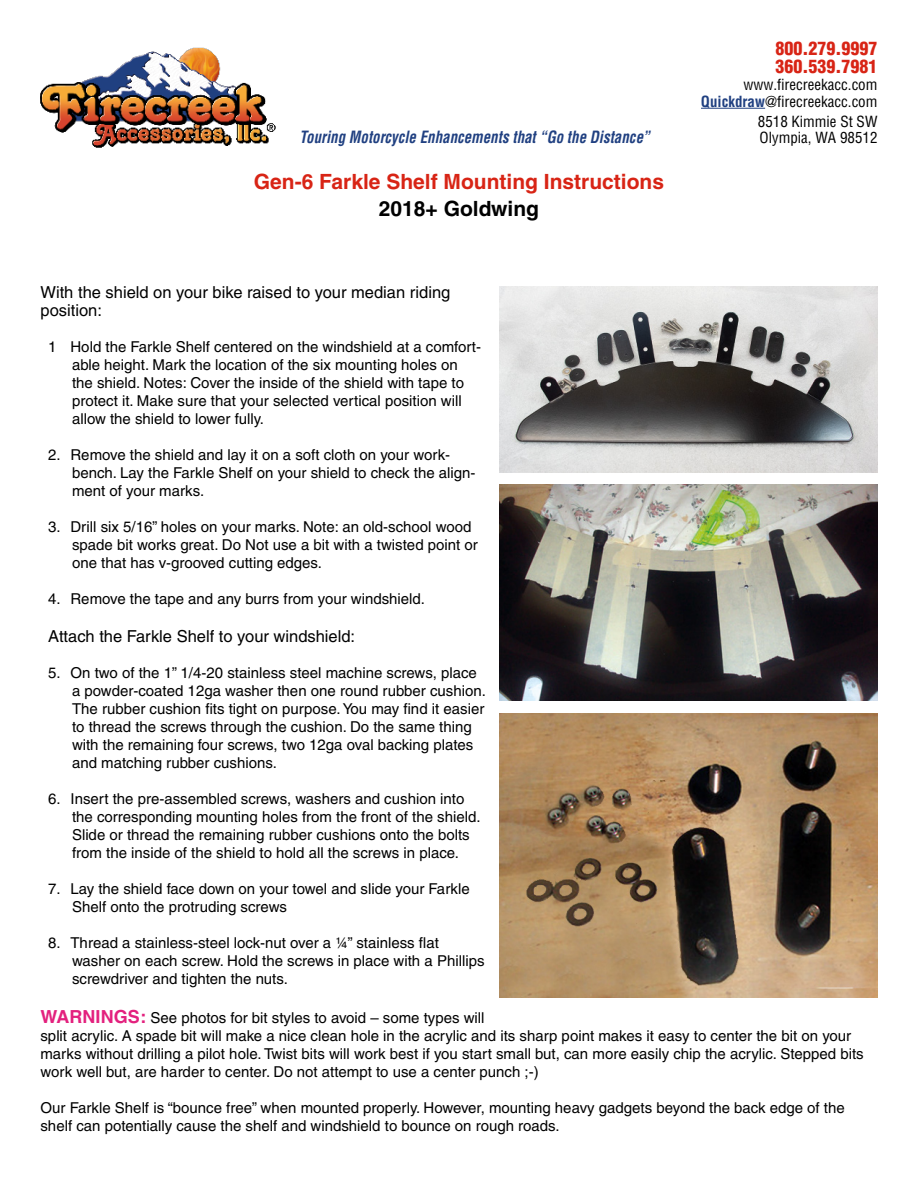
<style>
.page{position:relative;width:918px;height:1188px;background:#fff}
.page>*{position:absolute;margin:0;border:0;box-sizing:border-box;transform-origin:0 0}
.t1{font:700 21px "Helvetica";color:#d82415}
.t2{font:700 21px "Helvetica";color:#000}
.t3{font:900 condensed 18px/18px "Helvetica";color:#d82415}
.t4{font:16.5px/18px "Helvetica";color:#000}
.t5{font:16.5px "Helve Con Bol Obl";letter-spacing:.005em;color:#204081;scale:.9 1}
.t6{font:15px/18px "Helvetica";color:#000}
.t7{font:condensed 15px/16.5px "Helvetica";color:#000}
.s1{font-weight:700;color:#204081}
.s2{font-weight:700;font-size:18px;color:#e3217e}
</style>
<div class="page">
<img style="left:40px;top:47px;width:236px;height:101px">
<hr style="left:701px;top:108px;width:64px;height:1px;background:#204081">
<img style="left:500px;top:714px;width:378px;height:284px">
<img style="left:500px;top:485px;width:378px;height:215px">
<img style="left:500px;top:286px;width:378px;height:187px">
<p class="t3" style="left:776px;top:39px;width:103px">800.279.9997<br>360.539.7981</p>
<p class="t5" style="left:300px;top:127px;width:391px">Touring Motorcycle Enhancements that “Go the Distance”</p>
<h1 class="t1" style="left:254px;top:169px;width:412px">Gen-6 Farkle Shelf Mounting Instructions</h1>
<h1 class="t2" style="left:379px;top:196px;width:162px">2018+ Goldwing</h1>
<p class="t7" style="left:701px;top:76px;width:178px;text-align:right">www.firecreekacc.com<br><span class="s1">Quickdraw</span>@firecreekacc.com</p>
<p class="t7" style="left:758px;top:113px;width:121px">8518 Kimmie St SW<br>Olympia, WA 98512</p>
<p class="t4" style="left:40px;top:283px;width:411px">With the shield on your bike raised to your median riding position:</p>
<p class="t6" style="left:72px;top:338px;width:411px;text-indent:-24px">1 Hold the Farkle Shelf centered on the windshield at a comfort&shy;able height. Mark the location of the six mounting holes on the shield. Notes: Cover the inside of the shield with tape to protect it. Make sure that your selected vertical position will allow the shield to lower fully.</p>
<p class="t6" style="left:72px;top:446px;width:405px;text-indent:-24px">2. Remove the shield and lay it on a soft cloth on your work&shy;bench. Lay the Farkle Shelf on your shield to check the align&shy;ment of your marks.</p>
<p class="t6" style="left:72px;top:518px;width:407px;text-indent:-24px">3. Drill six 5/16” holes on your marks. Note: an old-school wood spade bit works great. Do Not use a bit with a twisted point or one that has v-grooved cutting edges.</p>
<p class="t6" style="left:48px;top:590px;width:379px">4. Remove the tape and any burrs from your windshield.</p>
<p class="t4" style="left:48px;top:627px;width:309px">Attach the Farkle Shelf to your windshield:</p>
<p class="t6" style="left:72px;top:663px;width:416px;text-indent:-24px">5. On two of the 1” 1/4-20 stainless steel machine screws, place a powder-coated 12ga washer then one round rubber cushion.<br>The rubber cushion fits tight on purpose. You may find it easier to thread the screws through the cushion. Do the same thing with the remaining four screws, two 12ga oval backing plates and matching rubber cushions.</p>
<p class="t6" style="left:72px;top:789px;width:410px;text-indent:-24px">6. Insert the pre-assembled screws, washers and cushion into the corresponding mounting holes from the front of the shield.<br>Slide or thread the remaining rubber cushions onto the bolts from the inside of the shield to hold all the screws in place.</p>
<p class="t6" style="left:72px;top:879px;width:399px;text-indent:-24px">7. Lay the shield face down on your towel and slide your Farkle<br>Shelf onto the protruding screws</p>
<p class="t6" style="left:72px;top:933px;width:414px;text-indent:-24px">8. Thread a stainless-steel lock-nut over a ¼” stainless flat washer on each screw. Hold the screws in place with a Phillips screwdriver and tighten the nuts.</p>
<p class="t6" style="left:40px;top:1009px;width:825px"><span class="s2">WARNINGS:</span> See photos for bit styles to avoid – some types will<br>split acrylic. A spade bit will make a nice clean hole in the acrylic and its sharp point makes it easy to center the bit on your marks without drilling a pilot hole. Twist bits will work best if you start small but, can more easily chip the acrylic. Stepped bits work well but, are harder to center. Do not attempt to use a center punch ;-)</p>
<p class="t6" style="left:40px;top:1099px;width:806px">Our Farkle Shelf is “bounce free” when mounted properly. However, mounting heavy gadgets beyond the back edge of the shelf can potentially cause the shelf and windshield to bounce on rough roads.</p>
</div>
